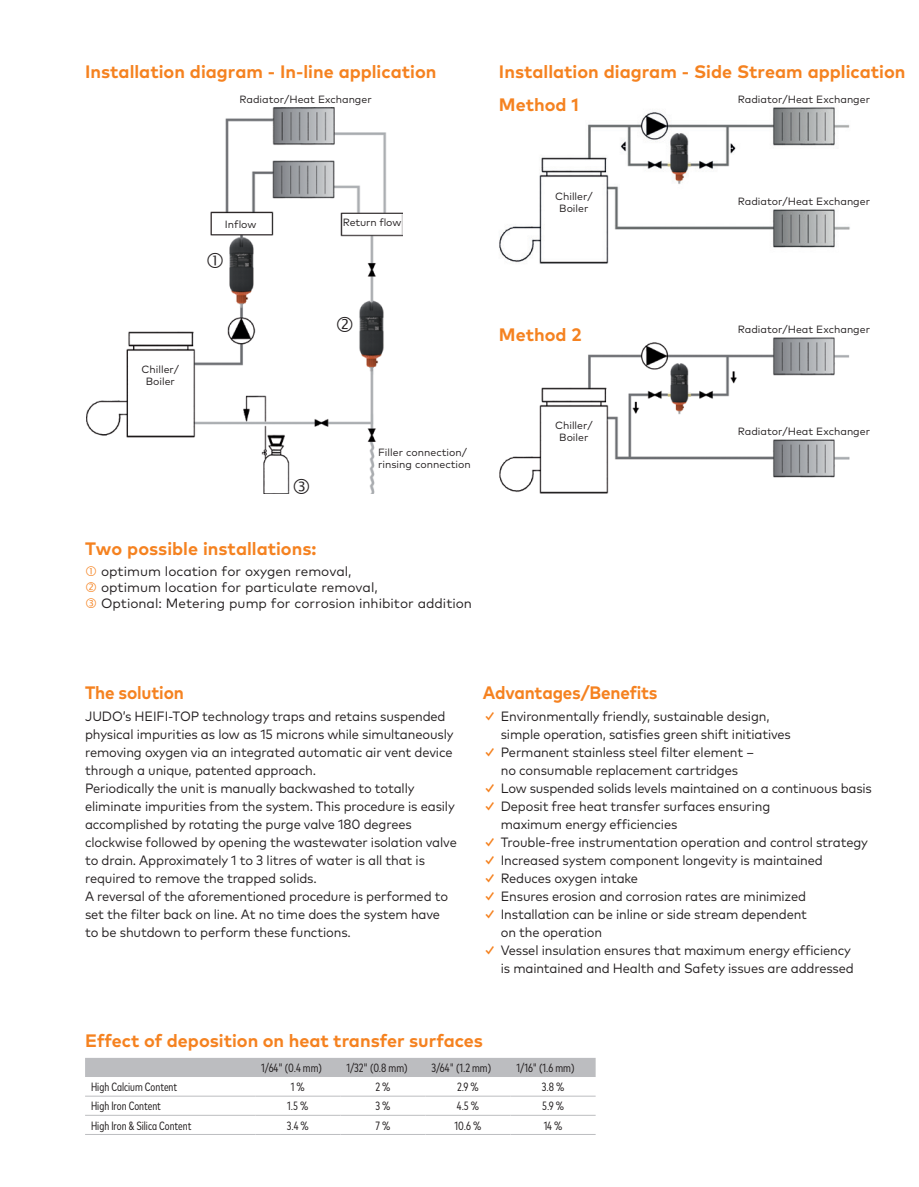
<style>
.page{position:relative;width:919px;height:1187px;background:#fff}
.page>*{position:absolute;margin:0;border:0;box-sizing:border-box;transform-origin:0 0}
.t1{font:700 18px "Mark Pro";color:#f58220}
.t2{font:700 18px "Mark Pro";color:#f58220;scale:.95 1}
.t3{font:13.5px/18px "Mark Pro";letter-spacing:-.01em;color:#231f20;scale:.95 1}
.t4{font:13.5px/16.2px "Mark Pro";letter-spacing:-.01em;color:#231f20}
.t5{font:condensed 12px "Mark Pro";color:#231f20}
.t6{font:10.5px/12px "Mark Pro";color:#231f20;text-align:center}
.s1{font-weight:700;color:#f58220}
</style>
<div class="page">
<svg style="left:85px;top:1058px;width:510px;height:58px"></svg>
<hr style="left:85px;top:1095px;width:170px;height:1px;background:#bcbdc0">
<hr style="left:255px;top:1095px;width:85px;height:1px;background:#bcbdc0">
<hr style="left:340px;top:1095px;width:85px;height:1px;background:#bcbdc0">
<hr style="left:425px;top:1095px;width:85px;height:1px;background:#bcbdc0">
<hr style="left:510px;top:1095px;width:85px;height:1px;background:#bcbdc0">
<hr style="left:85px;top:1114px;width:170px;height:1px;background:#bcbdc0">
<hr style="left:255px;top:1114px;width:85px;height:1px;background:#bcbdc0">
<hr style="left:340px;top:1114px;width:85px;height:1px;background:#bcbdc0">
<hr style="left:425px;top:1114px;width:85px;height:1px;background:#bcbdc0">
<hr style="left:510px;top:1114px;width:85px;height:1px;background:#bcbdc0">
<hr style="left:85px;top:1133px;width:170px;height:1px;background:#bcbdc0">
<hr style="left:255px;top:1133px;width:85px;height:1px;background:#bcbdc0">
<hr style="left:340px;top:1133px;width:85px;height:1px;background:#bcbdc0">
<hr style="left:425px;top:1133px;width:85px;height:1px;background:#bcbdc0">
<hr style="left:510px;top:1133px;width:85px;height:1px;background:#bcbdc0">
<img style="left:87px;top:107px;width:315px;height:386px">
<img style="left:499px;top:107px;width:351px;height:157px">
<img style="left:499px;top:337px;width:351px;height:157px">
<svg style="left:208px;top:252px;width:15px;height:16px"></svg>
<svg style="left:337px;top:317px;width:15px;height:15px"></svg>
<svg style="left:294px;top:478px;width:15px;height:15px"></svg>
<h1 class="t1" style="left:85px;top:58px;width:353px">Installation diagram - In-line application</h1>
<p class="t6" style="left:239px;top:92px;width:134px">Radiator/Heat Exchanger</p>
<p class="t6" style="left:225px;top:217px;width:33px">Inflow</p>
<p class="t6" style="left:343px;top:216px;width:60px">Return flow</p>
<h1 class="t1" style="left:499px;top:58px;width:408px">Installation diagram - Side Stream application</h1>
<h1 class="t1" style="left:499px;top:91px;width:81px">Method 1</h1>
<p class="t6" style="left:555px;top:189px;width:39px">Chiller/<br>Boiler</p>
<p class="t6" style="left:737px;top:92px;width:134px">Radiator/Heat Exchanger</p>
<p class="t6" style="left:737px;top:194px;width:134px">Radiator/Heat Exchanger</p>
<p class="t6" style="left:141px;top:362px;width:39px">Chiller/<br>Boiler</p>
<p class="t6" style="left:378px;top:445px;width:94px;text-align:left">Filler connection/ rinsing connection</p>
<h1 class="t1" style="left:85px;top:535px;width:233px">Two possible installations:</h1>
<p class="t4" style="left:101px;top:561px;width:372px">optimum location for oxygen removal,<br>optimum location for particulate removal,<br>Optional: Metering pump for corrosion inhibitor addition</p>
<h1 class="t1" style="left:499px;top:321px;width:84px">Method 2</h1>
<p class="t6" style="left:555px;top:419px;width:39px">Chiller/<br>Boiler</p>
<p class="t6" style="left:737px;top:322px;width:134px">Radiator/Heat Exchanger</p>
<p class="t6" style="left:737px;top:424px;width:134px">Radiator/Heat Exchanger</p>
<h1 class="t2" style="left:85px;top:678px;width:105px">The solution</h1>
<p class="t3" style="left:85px;top:706px;width:393px">JUDO’s HEIFI-TOP technology traps and retains suspended physical impurities as low as 15 microns while simultaneously removing oxygen via an integrated automatic air vent device through a unique, patented approach.<br>Periodically the unit is manually backwashed to totally eliminate impurities from the system. This procedure is easily accomplished by rotating the purge valve 180 degrees clockwise followed by opening the wastewater isolation valve to drain. Approximately 1 to 3 litres of water is all that is required to remove the trapped solids.<br>A reversal of the aforementioned procedure is performed to set the filter back on line. At no time does the system have to be shutdown to perform these functions.</p>
<h1 class="t2" style="left:483px;top:678px;width:185px">Advantages/Benefits</h1>
<p class="t3" style="left:500px;top:706px;width:307px;text-indent:-18px"><span class="s1">✓</span> Environmentally friendly, sustainable design, simple operation, satisfies green shift initiatives</p>
<p class="t3" style="left:483px;top:742px;width:287px;text-align:center"><span class="s1">✓</span> Permanent stainless steel filter element – no consumable replacement cartridges</p>
<p class="t3" style="left:483px;top:778px;width:411px"><span class="s1">✓</span> Low suspended solids levels maintained on a continuous basis</p>
<p class="t3" style="left:500px;top:796px;width:285px;text-indent:-18px"><span class="s1">✓</span> Deposit free heat transfer surfaces ensuring maximum energy efficiencies</p>
<p class="t3" style="left:483px;top:832px;width:407px"><span class="s1">✓</span> Trouble-free instrumentation operation and control strategy</p>
<p class="t3" style="left:483px;top:850px;width:359px"><span class="s1">✓</span> Increased system component longevity is maintained</p>
<p class="t3" style="left:483px;top:868px;width:165px"><span class="s1">✓</span> Reduces oxygen intake</p>
<p class="t3" style="left:483px;top:886px;width:342px"><span class="s1">✓</span> Ensures erosion and corrosion rates are minimized</p>
<p class="t3" style="left:500px;top:904px;width:324px;text-indent:-18px"><span class="s1">✓</span> Installation can be inline or side stream dependent on the operation</p>
<p class="t3" style="left:483px;top:940px;width:392px;text-align:right"><span class="s1">✓</span> Vessel insulation ensures that maximum energy efficiency is maintained and Health and Safety issues are addressed</p>
<h1 class="t1" style="left:85px;top:1026px;width:399px">Effect of deposition on heat transfer surfaces</h1>
<p class="t5" style="left:261px;top:1059px;width:62px">1/64" (0.4 mm)</p>
<p class="t5" style="left:346px;top:1059px;width:63px">1/32" (0.8 mm)</p>
<p class="t5" style="left:431px;top:1059px;width:61px">3/64" (1.2 mm)</p>
<p class="t5" style="left:516px;top:1059px;width:59px">1/16" (1.6 mm)</p>
<p class="t5" style="left:91px;top:1078px;width:88px">High Calcium Content</p>
<p class="t5" style="left:291px;top:1078px;width:15px">1 %</p>
<p class="t5" style="left:375px;top:1078px;width:16px">2 %</p>
<p class="t5" style="left:457px;top:1078px;width:23px">2.9 %</p>
<p class="t5" style="left:541px;top:1078px;width:24px">3.8 %</p>
<p class="t5" style="left:91px;top:1097px;width:71px">High Iron Content</p>
<p class="t5" style="left:287px;top:1097px;width:23px">1.5 %</p>
<p class="t5" style="left:375px;top:1097px;width:17px">3 %</p>
<p class="t5" style="left:457px;top:1097px;width:24px">4.5 %</p>
<p class="t5" style="left:542px;top:1097px;width:23px">5.9 %</p>
<p class="t5" style="left:91px;top:1116px;width:102px">High Iron &amp; Silica Content</p>
<p class="t5" style="left:287px;top:1116px;width:24px">3.4 %</p>
<p class="t5" style="left:375px;top:1116px;width:16px">7 %</p>
<p class="t5" style="left:454px;top:1116px;width:28px">10.6 %</p>
<p class="t5" style="left:543px;top:1116px;width:20px">14 %</p>
</div>
